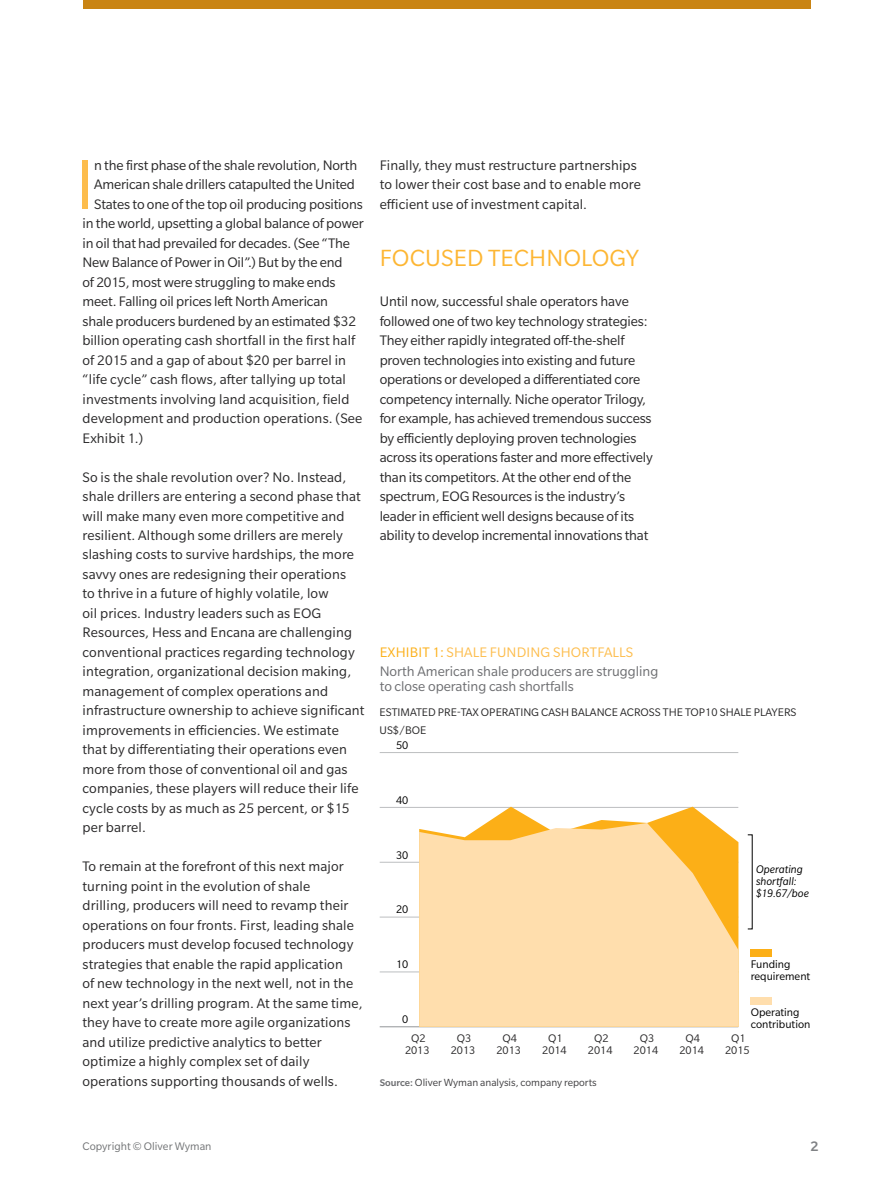
<style>
.page{position:relative;width:893px;height:1188px;background:#fff}
.page>*{position:absolute;margin:0;border:0;box-sizing:border-box;transform-origin:0 0}
.t1{font:76.35px "Slate Pro";color:#fdbd4d}
.t2{font:25.5px "Slate Pro";letter-spacing:.005em;color:#fdb633}
.t3{font:15px/19.5px "Slate Pro";letter-spacing:.01em;color:#292829}
.t4{font:15px/19.5px "Slate Pro";letter-spacing:-.01em;color:#292829}
.t5{font:15px/19.5px "Slate Pro";color:#6d6e71}
.t6{font:15px "Slate Pro";color:#fcaf17}
.t7{font:500 15px "Slate Pro";color:#808285}
.t8{font:12px/12px "Slate Pro";color:#292829;text-align:center}
.t9{font:12px/12px "Slate Pro";color:#000}
.t10{font:italic 12px/12px "Slate Pro";color:#000}
.t11{font:12px "Slate Pro";color:#727476}
.t12{font:11.25px "Slate Pro";color:#414042}
.s1{color:#fcaf17}
.s2{color:#fdbd4d}
.s3{font-weight:500;font-size:10.5px;color:#6d6e71}
</style>
<div class="page">
<hr style="left:380px;top:1027px;width:358px;height:1px;background:#939598">
<hr style="left:380px;top:972px;width:358px;height:1px;background:#bcbec0">
<hr style="left:380px;top:917px;width:358px;height:1px;background:#bcbec0">
<hr style="left:380px;top:862px;width:358px;height:1px;background:#bcbec0">
<hr style="left:380px;top:807px;width:358px;height:1px;background:#bcbec0">
<hr style="left:380px;top:752px;width:358px;height:1px;background:#bcbec0">
<svg style="left:486px;top:807px;width:228px;height:16px"></svg>
<svg style="left:419px;top:823px;width:319px;height:204px;background:#fedaa0"></svg>
<div style="left:751px;top:949px;width:21px;height:8px;background:#fcaf17"></div>
<div style="left:751px;top:997px;width:21px;height:8px;background:#ffdead"></div>
<div style="left:83px;top:0;width:727px;height:9px;background:#c98414"></div>
<h1 class="t1" style="left:76px;top:145px;width:20px">I</h1>
<p class="t4" style="left:94px;top:155px;width:265px">n the first phase of the shale revolution, North</p>
<p class="t4" style="left:94px;top:174px;width:262px">American shale drillers catapulted the United</p>
<p class="t4" style="left:94px;top:194px;width:270px">States to one of the top oil producing positions</p>
<p class="t4" style="left:83px;top:213px;width:283px">in the world, upsetting a global balance of power</p>
<p class="t4" style="left:83px;top:233px;width:269px">in oil that had prevailed for decades. (See “The</p>
<p class="t4" style="left:83px;top:252px;width:262px">New Balance of Power in Oil”.) But by the end</p>
<p class="t4" style="left:83px;top:272px;width:255px">of 2015, most were struggling to make ends</p>
<p class="t4" style="left:83px;top:291px;width:247px">meet. Falling oil prices left North American</p>
<p class="t4" style="left:83px;top:311px;width:275px">shale producers burdened by an estimated $32</p>
<p class="t3" style="left:83px;top:330px;width:274px">billion operating cash shortfall in the first half</p>
<p class="t3" style="left:83px;top:350px;width:265px">of 2015 and a gap of about $20 per barrel in</p>
<p class="t3" style="left:83px;top:369px;width:265px">“life cycle” cash flows, after tallying up total</p>
<p class="t3" style="left:83px;top:389px;width:268px">investments involving land acquisition, field</p>
<p class="t3" style="left:83px;top:408px;width:281px">development and production operations. (See</p>
<p class="t3" style="left:83px;top:428px;width:62px">Exhibit 1.)</p>
<p class="t3" style="left:83px;top:467px;width:283px">So is the shale revolution over? No. Instead, shale drillers are entering a second phase that will make many even more competitive and resilient. Although some drillers are merely slashing costs to survive hardships, the more savvy ones are redesigning their operations<br>to thrive in a future of highly volatile, low<br>oil prices. Industry leaders such as EOG Resources, Hess and Encana are challenging conventional practices regarding technology integration, organizational decision making, management of complex operations and infrastructure ownership to achieve significant improvements in efficiencies. We estimate that by differentiating their operations even more from those of conventional oil and gas companies, these players will reduce their life cycle costs by as much as 25 percent, or $15 per barrel.</p>
<p class="t3" style="left:83px;top:857px;width:282px">To remain at the forefront of this next major turning point in the evolution of shale<br>drilling, producers will need to revamp their operations on four fronts. First, leading shale producers must develop focused technology strategies that enable the rapid application<br>of new technology in the next well, not in the next year’s drilling program. At the same time, they have to create more agile organizations and utilize predictive analytics to better optimize a highly complex set of daily operations supporting thousands of wells.</p>
<p class="t3" style="left:380px;top:155px;width:263px">Finally, they must restructure partnerships to lower their cost base and to enable more efficient use of investment capital.</p>
<h2 class="t2" style="left:380px;top:245px;width:261px">FOCUSED TECHNOLOGY</h2>
<p class="t4" style="left:380px;top:291px;width:275px">Until now, successful shale operators have followed one of two key technology strategies:<br>They either rapidly integrated off-the-shelf proven technologies into existing and future operations or developed a differentiated core competency internally. Niche operator Trilogy, for example, has achieved tremendous success by efficiently deploying proven technologies across its operations faster and more effectively than its competitors. At the other end of the spectrum, EOG Resources is the industry’s leader in efficient well designs because of its ability to develop incremental innovations that</p>
<p class="t5" style="left:380px;top:642px;width:280px;text-indent:53px"><span class="s1">1:</span> <span class="s2">SHALE FUNDING SHORTFALLS<br></span>North American shale producers are struggling</p>
<p class="t5" style="left:380px;top:677px;width:196px">to close operating cash shortfalls</p>
<p class="t6" style="left:380px;top:644px;width:24px">Exhibit</p>
<p class="t8" style="left:380px;top:703px;width:418px;line-height:18px;text-align:left">ESTIMATED PRE-TAX OPERATING CASH BALANCE ACROSS THE TOP10 SHALE PLAYERS<br>US$/BOE</p>
<p class="t9" style="left:396px;top:739px;width:14px">50</p>
<p class="t9" style="left:396px;top:794px;width:14px">40</p>
<p class="t9" style="left:396px;top:849px;width:14px">30</p>
<p class="t9" style="left:396px;top:904px;width:14px">20</p>
<p class="t9" style="left:396px;top:958px;width:14px">10</p>
<p class="t9" style="left:402px;top:1013px;width:8px">0</p>
<p class="t10" style="left:756px;top:863px;width:54px">Operating shortfall: $19.67/boe</p>
<p class="t9" style="left:751px;top:958px;width:61px">Funding requirement</p>
<p class="t9" style="left:751px;top:1006px;width:61px">Operating contribution</p>
<p class="t8" style="left:405px;top:1032px;width:26px">Q2<br>2013</p>
<p class="t8" style="left:451px;top:1032px;width:26px">Q3<br>2013</p>
<p class="t8" style="left:496px;top:1032px;width:26px">Q4<br>2013</p>
<p class="t8" style="left:542px;top:1032px;width:26px">Q1<br>2014</p>
<p class="t8" style="left:588px;top:1032px;width:26px">Q2<br>2014</p>
<p class="t8" style="left:634px;top:1032px;width:26px">Q3<br>2014</p>
<p class="t8" style="left:679px;top:1032px;width:26px">Q4<br>2014</p>
<p class="t8" style="left:725px;top:1032px;width:26px">Q1<br>2015</p>
<p class="t12" style="left:380px;top:1077px;width:219px"><span class="s3">Source:</span> Oliver Wyman analysis, company reports</p>
<p class="t11" style="left:83px;top:1140px;width:131px">Copyright © Oliver Wyman</p>
<p class="t7" style="left:810px;top:1138px;width:10px">2</p>
</div>
